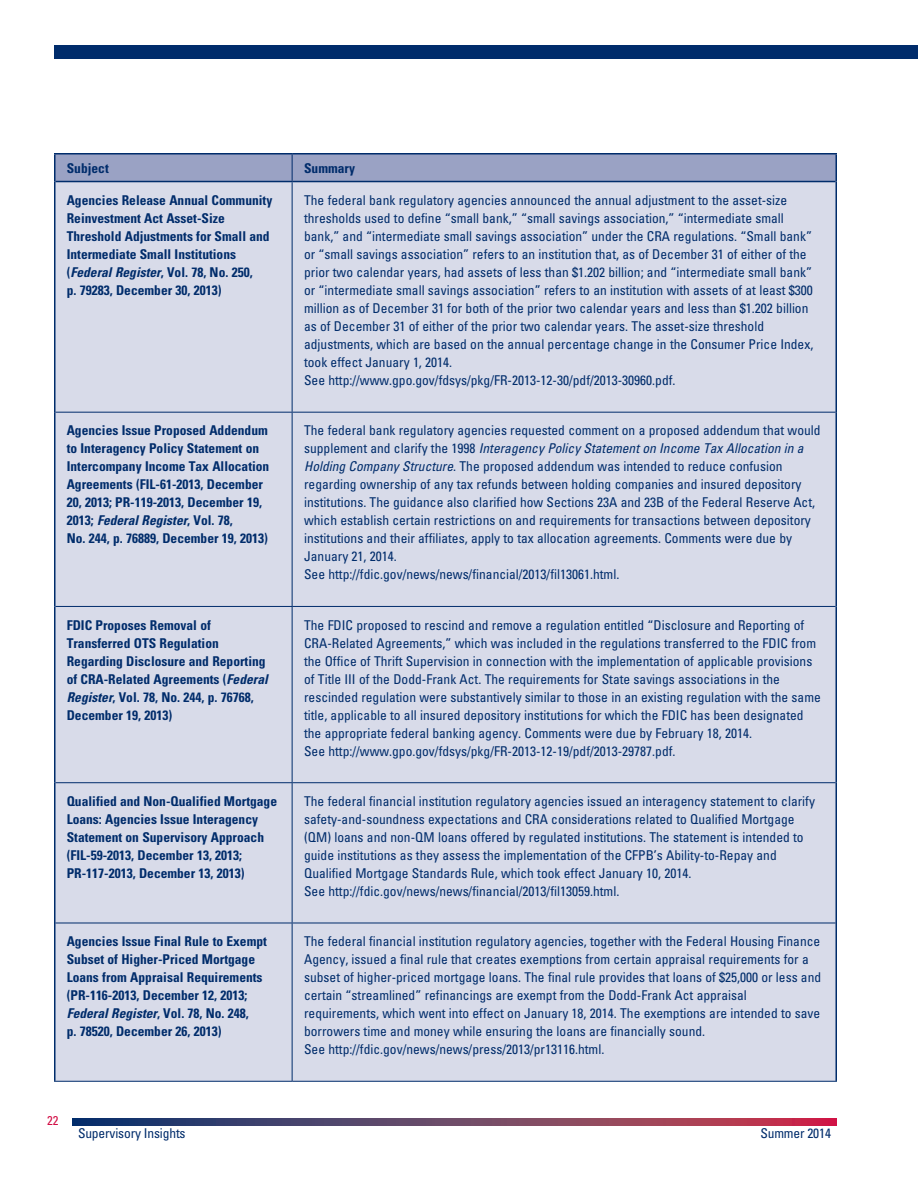
<style>
.page{position:relative;width:918px;height:1188px;background:#fff}
.page>*{position:absolute;margin:0;border:0;box-sizing:border-box;transform-origin:0 0}
.Table_Summary{font:condensed 13.5px/18px "Univers LT Std";color:#002c6b}
.Table_Summary-2{font:700 condensed 13.5px/18px "Univers LT Std";color:#002c6b}
.t1{font:condensed 12.75px "Univers LT Std";color:#d20d44}
.s1{font-style:italic}
</style>
<div class="page">
<div style="left:54px;top:45px;width:864px;height:13px;background:#002c6b"></div>
<svg style="left:72px;top:1119px;width:765px;height:6px;background:#6d3f62"></svg>
<div style="left:56px;top:182px;width:780px;height:899px;background:#d8dbe9"></div>
<hr style="left:54px;top:182px;width:2px;height:230px;background:#002c6b">
<hr style="left:836px;top:182px;width:1px;height:230px;background:#002c6b">
<hr style="left:54px;top:412px;width:2px;height:194px;background:#002c6b">
<hr style="left:836px;top:412px;width:1px;height:194px;background:#002c6b">
<hr style="left:54px;top:606px;width:2px;height:177px;background:#002c6b">
<hr style="left:836px;top:606px;width:1px;height:177px;background:#002c6b">
<hr style="left:54px;top:783px;width:2px;height:140px;background:#002c6b">
<hr style="left:836px;top:783px;width:1px;height:140px;background:#002c6b">
<hr style="left:54px;top:923px;width:2px;height:158px;background:#002c6b">
<hr style="left:836px;top:923px;width:1px;height:158px;background:#002c6b">
<hr style="left:292px;top:182px;width:1px;height:230px;background:#002c6b">
<hr style="left:56px;top:412px;width:236px;height:1px;background:#002c6b">
<hr style="left:292px;top:412px;width:544px;height:1px;background:#002c6b">
<hr style="left:292px;top:413px;width:1px;height:193px;background:#002c6b">
<hr style="left:56px;top:606px;width:236px;height:1px;background:#002c6b">
<hr style="left:292px;top:606px;width:544px;height:1px;background:#002c6b">
<hr style="left:292px;top:607px;width:1px;height:175px;background:#002c6b">
<hr style="left:56px;top:782px;width:236px;height:1px;background:#002c6b">
<hr style="left:292px;top:782px;width:544px;height:1px;background:#002c6b">
<hr style="left:292px;top:783px;width:1px;height:140px;background:#002c6b">
<hr style="left:56px;top:923px;width:236px;height:1px;background:#002c6b">
<hr style="left:292px;top:923px;width:544px;height:1px;background:#002c6b">
<hr style="left:292px;top:923px;width:1px;height:158px;background:#002c6b">
<hr style="left:54px;top:1081px;width:238px;height:1px;background:#002c6b">
<hr style="left:292px;top:1081px;width:545px;height:1px;background:#002c6b">
<hr style="left:54px;top:153px;width:238px;height:1px;background:#002c6b">
<hr style="left:54px;top:154px;width:2px;height:28px;background:#002c6b">
<hr style="left:292px;top:153px;width:545px;height:1px;background:#002c6b">
<svg style="left:55px;top:154px;width:782px;height:28px;background:#959ec1"></svg>
<hr style="left:56px;top:181px;width:236px;height:1px;background:#002c6b">
<hr style="left:292px;top:181px;width:544px;height:1px;background:#002c6b">
<p class="Table_Summary-2" style="left:67px;top:159px;width:44px">Subject</p>
<p class="Table_Summary-2" style="left:304px;top:159px;width:52px">Summary</p>
<p class="Table_Summary-2" style="left:67px;top:191px;width:207px">Agencies Release Annual Community Reinvestment Act Asset-Size Threshold Adjustments for Small and Intermediate Small Institutions (<span class="s1">Federal Register</span>, Vol. 78, No. 250,<br>p. 79283, December 30, 2013)</p>
<p class="Table_Summary" style="left:304px;top:191px;width:511px">The federal bank regulatory agencies announced the annual adjustment to the asset-size thresholds used to define “small bank,” “small savings association,” “intermediate small bank,” and “intermediate small savings association” under the CRA regulations. “Small bank” or “small savings association” refers to an institution that, as of December 31 of either of the prior two calendar years, had assets of less than $1.202 billion; and “intermediate small bank” or “intermediate small savings association” refers to an institution with assets of at least $300 million as of December 31 for both of the prior two calendar years and less than $1.202 billion as of December 31 of either of the prior two calendar years. The asset-size threshold adjustments, which are based on the annual percentage change in the Consumer Price Index, took effect January 1, 2014.<br>See http://www.gpo.gov/fdsys/pkg/FR-2013-12-30/pdf/2013-30960.pdf.</p>
<p class="Table_Summary-2" style="left:67px;top:422px;width:204px">Agencies Issue Proposed Addendum to Interagency Policy Statement on Intercompany Income Tax Allocation Agreements (FIL-61-2013, December 20, 2013; PR-119-2013, December 19, 2013; <span class="s1">Federal Register</span>, Vol. 78,<br>No. 244, p. 76889, December 19, 2013)</p>
<p class="Table_Summary" style="left:304px;top:421px;width:518px">The federal bank regulatory agencies requested comment on a proposed addendum that would supplement and clarify the 1998 <span class="s1">Interagency Policy Statement on Income Tax Allocation in a Holding Company Structure</span>. The proposed addendum was intended to reduce confusion regarding ownership of any tax refunds between holding companies and insured depository institutions. The guidance also clarified how Sections 23A and 23B of the Federal Reserve Act, which establish certain restrictions on and requirements for transactions between depository institutions and their affiliates, apply to tax allocation agreements. Comments were due by January 21, 2014.<br>See http://fdic.gov/news/news/financial/2013/fil13061.html.</p>
<p class="Table_Summary-2" style="left:67px;top:616px;width:203px">FDIC Proposes Removal of<br>Transferred OTS Regulation<br>Regarding Disclosure and Reporting of CRA-Related Agreements (<span class="s1">Federal<br>Register</span>, Vol. 78, No. 244, p. 76768,<br>December 19, 2013)</p>
<p class="Table_Summary" style="left:304px;top:616px;width:518px">The FDIC proposed to rescind and remove a regulation entitled “Disclosure and Reporting of CRA-Related Agreements,” which was included in the regulations transferred to the FDIC from the Office of Thrift Supervision in connection with the implementation of applicable provisions of Title III of the Dodd-Frank Act. The requirements for State savings associations in the rescinded regulation were substantively similar to those in an existing regulation with the same title, applicable to all insured depository institutions for which the FDIC has been designated the appropriate federal banking agency. Comments were due by February 18, 2014.<br>See http://www.gpo.gov/fdsys/pkg/FR-2013-12-19/pdf/2013-29787.pdf.</p>
<p class="Table_Summary-2" style="left:67px;top:792px;width:212px">Qualified and Non-Qualified Mortgage Loans: Agencies Issue Interagency Statement on Supervisory Approach (FIL-59-2013, December 13, 2013; PR-117-2013, December 13, 2013)</p>
<p class="Table_Summary" style="left:304px;top:792px;width:512px">The federal financial institution regulatory agencies issued an interagency statement to clarify safety-and-soundness expectations and CRA considerations related to Qualified Mortgage (QM) loans and non-QM loans offered by regulated institutions. The statement is intended to guide institutions as they assess the implementation of the CFPB’s Ability-to-Repay and Qualified Mortgage Standards Rule, which took effect January 10, 2014.<br>See http://fdic.gov/news/news/financial/2013/fil13059.html.</p>
<p class="Table_Summary-2" style="left:67px;top:932px;width:202px">Agencies Issue Final Rule to Exempt Subset of Higher-Priced Mortgage Loans from Appraisal Requirements (PR-116-2013, December 12, 2013; <span class="s1">Federal Register</span>, Vol. 78, No. 248,<br>p. 78520, December 26, 2013)</p>
<p class="Table_Summary" style="left:304px;top:932px;width:519px">The federal financial institution regulatory agencies, together with the Federal Housing Finance Agency, issued a final rule that creates exemptions from certain appraisal requirements for a subset of higher-priced mortgage loans. The final rule provides that loans of $25,000 or less and certain “streamlined” refinancings are exempt from the Dodd-Frank Act appraisal requirements, which went into effect on January 18, 2014. The exemptions are intended to save borrowers time and money while ensuring the loans are financially sound.<br>See http://fdic.gov/news/news/press/2013/pr13116.html.</p>
<p class="t1" style="left:47px;top:1113px;width:13px">22</p>
<p class="Table_Summary" style="left:78px;top:1124px;width:109px">Supervisory Insights</p>
<p class="Table_Summary" style="left:760px;top:1124px;width:72px">Summer 2014</p>
</div>
